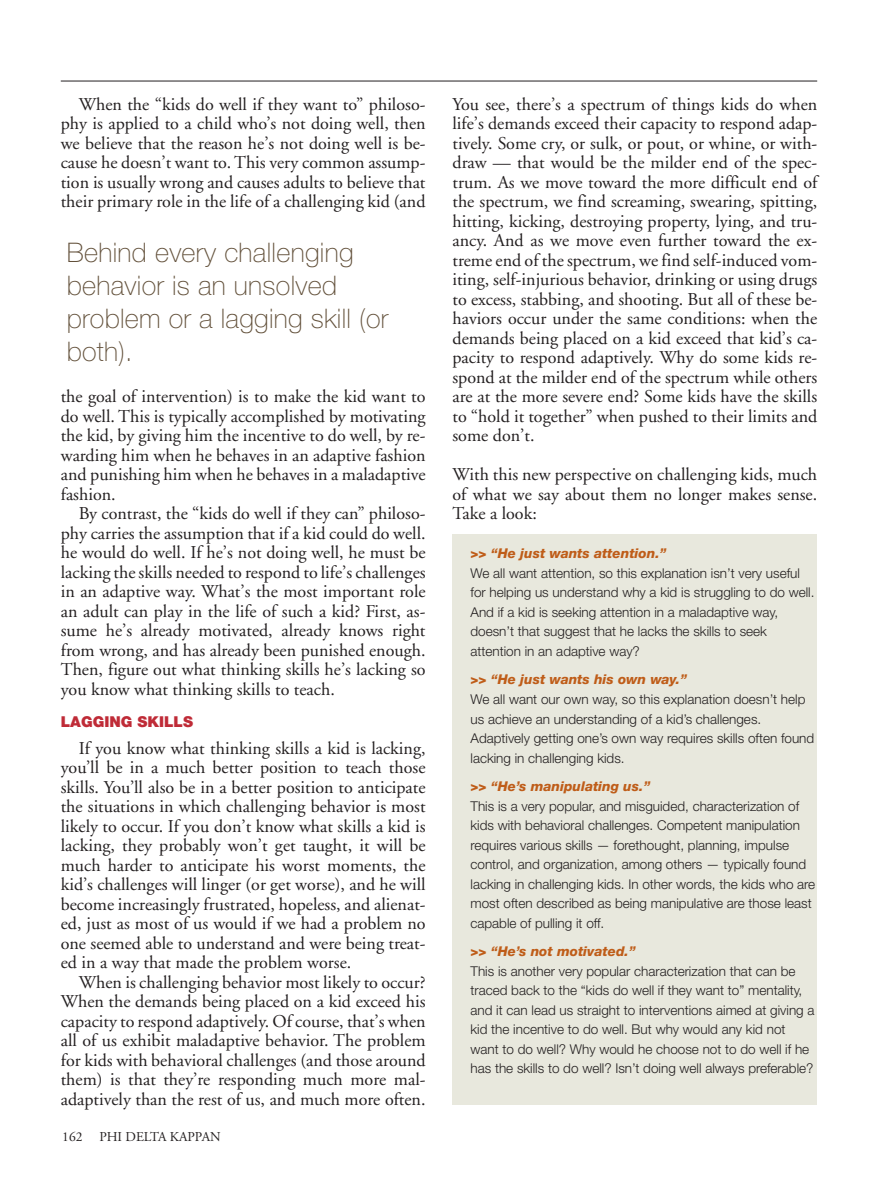
<style>
.page{position:relative;width:878px;height:1202px;background:#fff}
.page>*{position:absolute;margin:0;border:0;box-sizing:border-box;transform-origin:0 0}
.t1{font:100 27px/33px "Helvetica Neue";letter-spacing:.01em;color:#62503a}
.t2{font:18px/19.5px "Adobe Garamond";color:#231f20;text-align:justify}
.t3{font:900 15px "Helvetica Neue";color:#bf2b37}
.t4{font:300 13.5px/19.5px "Helvetica Neue";color:#231f20}
.t5{font:13.5px "Adobe Garamond";color:#231f20}
.s1{font-weight:800;color:#bf5d19}
.s2{font-weight:800;font-style:italic;color:#bf5d19}
</style>
<div class="page">
<div style="left:452px;top:534px;width:365px;height:570px;background:#e8e8dd"></div>
<hr style="left:61px;top:81px;width:756px;height:1px;background:#231f20">
<p class="t2" style="left:61px;top:96px;width:366px;text-indent:18px">When the “kids do well if they want to” philoso&shy;phy is applied to a child who’s not doing well, then we believe that the reason he’s not doing well is be&shy;cause he doesn’t want to. This very common assump&shy;tion is usually wrong and causes adults to believe that their primary role in the life of a challenging kid (and</p>
<h1 class="t1" style="left:67px;top:238px;width:323px">Behind every challenging behavior is an unsolved problem or a lagging skill (or both).</h1>
<p class="t2" style="left:61px;top:388px;width:366px">the goal of intervention) is to make the kid want to do well. This is typically accomplished by motivating the kid, by giving him the incentive to do well, by re&shy;warding him when he behaves in an adaptive fashion and punishing him when he behaves in a maladaptive fashion.</p>
<p class="t2" style="left:61px;top:505px;width:366px;text-indent:18px">By contrast, the “kids do well if they can” philoso&shy;phy carries the assumption that if a kid could do well. he would do well. If he’s not doing well, he must be lacking the skills needed to respond to life’s challenges in an adaptive way. What’s the most important role an adult can play in the life of such a kid? First, as&shy;sume he’s already motivated, already knows right from wrong, and has already been punished enough.<br>Then, figure out what thinking skills he’s lacking so you know what thinking skills to teach.</p>
<p class="t3" style="left:61px;top:715px;width:134px">LAGGING SKILLS</p>
<p class="t2" style="left:61px;top:739px;width:366px;text-indent:18px">If you know what thinking skills a kid is lacking, you’ll be in a much better position to teach those skills. You’ll also be in a better position to anticipate the situations in which challenging behavior is most likely to occur. If you don’t know what skills a kid is lacking, they probably won’t get taught, it will be much harder to anticipate his worst moments, the kid’s challenges will linger (or get worse), and he will become increasingly frustrated, hopeless, and alienat&shy;ed, just as most of us would if we had a problem no one seemed able to understand and were being treat&shy;ed in a way that made the problem worse.</p>
<p class="t2" style="left:61px;top:973px;width:366px;text-indent:18px">When is challenging behavior most likely to occur?<br>When the demands being placed on a kid exceed his capacity to respond adaptively. Of course, that’s when all of us exhibit maladaptive behavior. The problem for kids with behavioral challenges (and those around them) is that they’re responding much more mal&shy;adaptively than the rest of us, and much more often.</p>
<p class="t5" style="left:62px;top:1131px;width:22px">162</p>
<p class="t5" style="left:99px;top:1131px;width:123px">PHI DELTA KAPPAN</p>
<p class="t2" style="left:452px;top:96px;width:366px">You see, there’s a spectrum of things kids do when life’s demands exceed their capacity to respond adap&shy;tively. Some cry, or sulk, or pout, or whine, or with&shy;draw — that would be the milder end of the spec&shy;trum. As we move toward the more difficult end of the spectrum, we find screaming, swearing, spitting, hitting, kicking, destroying property, lying, and tru&shy;ancy. And as we move even further toward the ex&shy;treme end of the spectrum, we find self-induced vom&shy;iting, self-injurious behavior, drinking or using drugs to excess, stabbing, and shooting. But all of these be&shy;haviors occur under the same conditions: when the demands being placed on a kid exceed that kid’s ca&shy;pacity to respond adaptively. Why do some kids re&shy;spond at the milder end of the spectrum while others are at the more severe end? Some kids have the skills to “hold it together” when pushed to their limits and some don’t.</p>
<p class="t2" style="left:452px;top:466px;width:366px">With this new perspective on challenging kids, much of what we say about them no longer makes sense.<br>Take a look:</p>
<p class="t4" style="left:470px;top:545px;width:345px"><span class="s1">&gt;&gt;</span> <span class="s2">“He just wants attention.”<br></span>We all want attention, so this explanation isn’t very useful for helping us understand why a kid is struggling to do well.<br>And if a kid is seeking attention in a maladaptive way, doesn’t that suggest that he lacks the skills to seek attention in an adaptive way?</p>
<p class="t4" style="left:470px;top:671px;width:345px"><span class="s1">&gt;&gt;</span> <span class="s2">“He just wants his own way.”<br></span>We all want our own way, so this explanation doesn’t help us achieve an understanding of a kid’s challenges.<br>Adaptively getting one’s own way requires skills often found lacking in challenging kids.</p>
<p class="t4" style="left:470px;top:777px;width:346px"><span class="s1">&gt;&gt;</span> <span class="s2">“He’s manipulating us.”<br></span>This is a very popular, and misguided, characterization of kids with behavioral challenges. Competent manipulation requires various skills — forethought, planning, impulse control, and organization, among others — typically found lacking in challenging kids. In other words, the kids who are most often described as being manipulative are those least capable of pulling it off.</p>
<p class="t4" style="left:470px;top:942px;width:345px"><span class="s1">&gt;&gt;</span> <span class="s2">“He’s not motivated.”<br></span>This is another very popular characterization that can be traced back to the “kids do well if they want to” mentality, and it can lead us straight to interventions aimed at giving a kid the incentive to do well. But why would any kid not want to do well? Why would he choose not to do well if he has the skills to do well? Isn’t doing well always preferable?</p>
</div>
